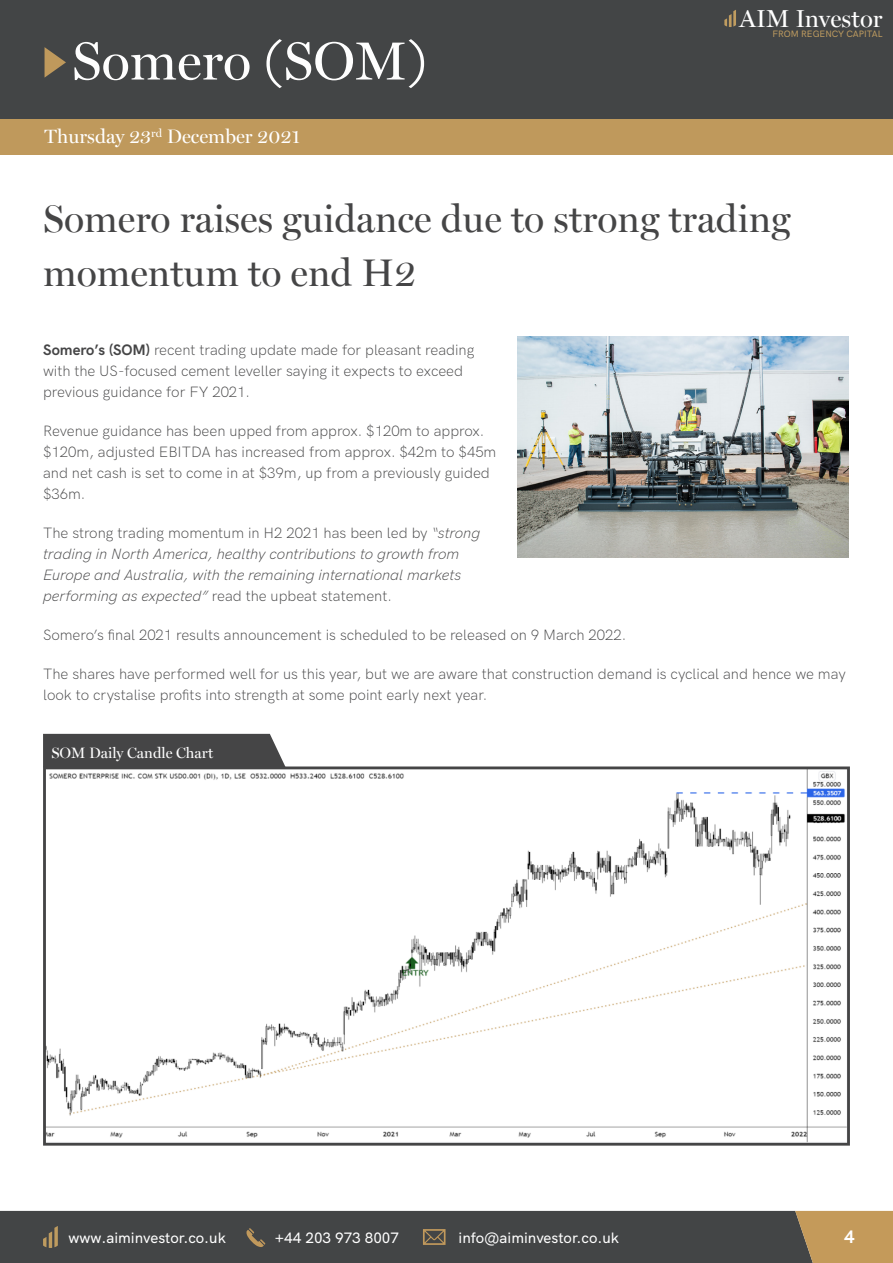
<style>
.page{position:relative;width:893px;height:1263px;background:#fff}
.page>*{position:absolute;margin:0;border:0;box-sizing:border-box;transform-origin:0 0}
.t1{font:54px "Miller Display Roman";color:#fefefe}
.t2{font:38.4px/54px "Miller Display Roman";color:#454546}
.t3{font:24.45px "Miller Display Roman";color:#fff}
.t4{font:19.5px "Miller Display Roman";color:#fff}
.t5{font:700 18px "HK Grotesk";color:#fff}
.t6{font:15px/21px "HK Grotesk Light Legacy";color:#454546}
.t7{font:italic 15px/21px "HK Grotesk Light Legacy";color:#454546}
.t8{font:500 15px "HK Grotesk";color:#fff}
.t9{font:15px "Miller Display Roman";color:#fff}
.t10{font:9.3px "HK Grotesk Medium Legacy";color:#bf9c60}
.s1{font-family:"HK Grotesk";font-weight:700}
.s2{font-style:normal}
</style>
<div class="page">
<div style="left:0;top:0;width:893px;height:119px;background:#434546"></div>
<div style="left:0;top:119px;width:893px;height:36px;background:#bf995c"></div>
<svg style="left:45px;top:47px;width:21px;height:30px"></svg>
<svg style="left:724px;top:10px;width:12px;height:17px"></svg>
<svg style="left:0;top:1211px;width:893px;height:52px;background:#514e48"></svg>
<svg style="left:43px;top:766px;width:807px;height:379px"></svg>
<div style="left:43px;top:734px;width:243px;height:33px;background:#454546"></div>
<img style="left:518px;top:337px;width:330px;height:220px">
<h1 class="t1" style="left:72px;top:39px;width:356px">Somero (SOM)</h1>
<h3 class="t4" style="left:45px;top:129px;width:257px">Thursday 23<sup>rd</sup> December 2021</h3>
<h3 class="t3" style="left:739px;top:8px;width:145px">AIM Investor</h3>
<p class="t10" style="left:772px;top:30px;width:112px">FROM REGENCY CAPITAL</p>
<h2 class="t2" style="left:43px;top:195px;width:749px">Somero raises guidance due to strong trading momentum to end H2</h2>
<p class="t6" style="left:43px;top:341px;width:433px"><span class="s1">Somero’s (SOM)</span> recent trading update made for pleasant reading with the US-focused cement leveller saying it expects to exceed previous guidance for FY 2021.</p>
<p class="t6" style="left:43px;top:422px;width:455px">Revenue guidance has been upped from approx. $120m to approx. $120m, adjusted EBITDA has increased from approx. $42m to $45m and net cash is set to come in at $39m, up from a previously guided $36m.</p>
<p class="t7" style="left:43px;top:524px;width:439px"><span class="s2">The strong trading momentum in H2 2021 has been led by</span> “strong trading in North America, healthy contributions to growth from Europe and Australia, with the remaining international markets performing as expected” <span class="s2">read the upbeat statement.</span></p>
<p class="t6" style="left:43px;top:626px;width:585px">Somero’s final 2021 results announcement is scheduled to be released on 9 March 2022.</p>
<p class="t6" style="left:43px;top:665px;width:804px">The shares have performed well for us this year, but we are aware that construction demand is cyclical and hence we may look to crystalise profits into strength at some point early next year.</p>
<p class="t9" style="left:51px;top:746px;width:163px">SOM Daily Candle Chart</p>
<p class="t8" style="left:68px;top:1228px;width:159px">www.aiminvestor.co.uk</p>
<p class="t8" style="left:275px;top:1227px;width:126px">+44 203 973 8007</p>
<p class="t8" style="left:459px;top:1227px;width:162px">info@aiminvestor.co.uk</p>
<p class="t5" style="left:844px;top:1225px;width:12px">4</p>
</div>
